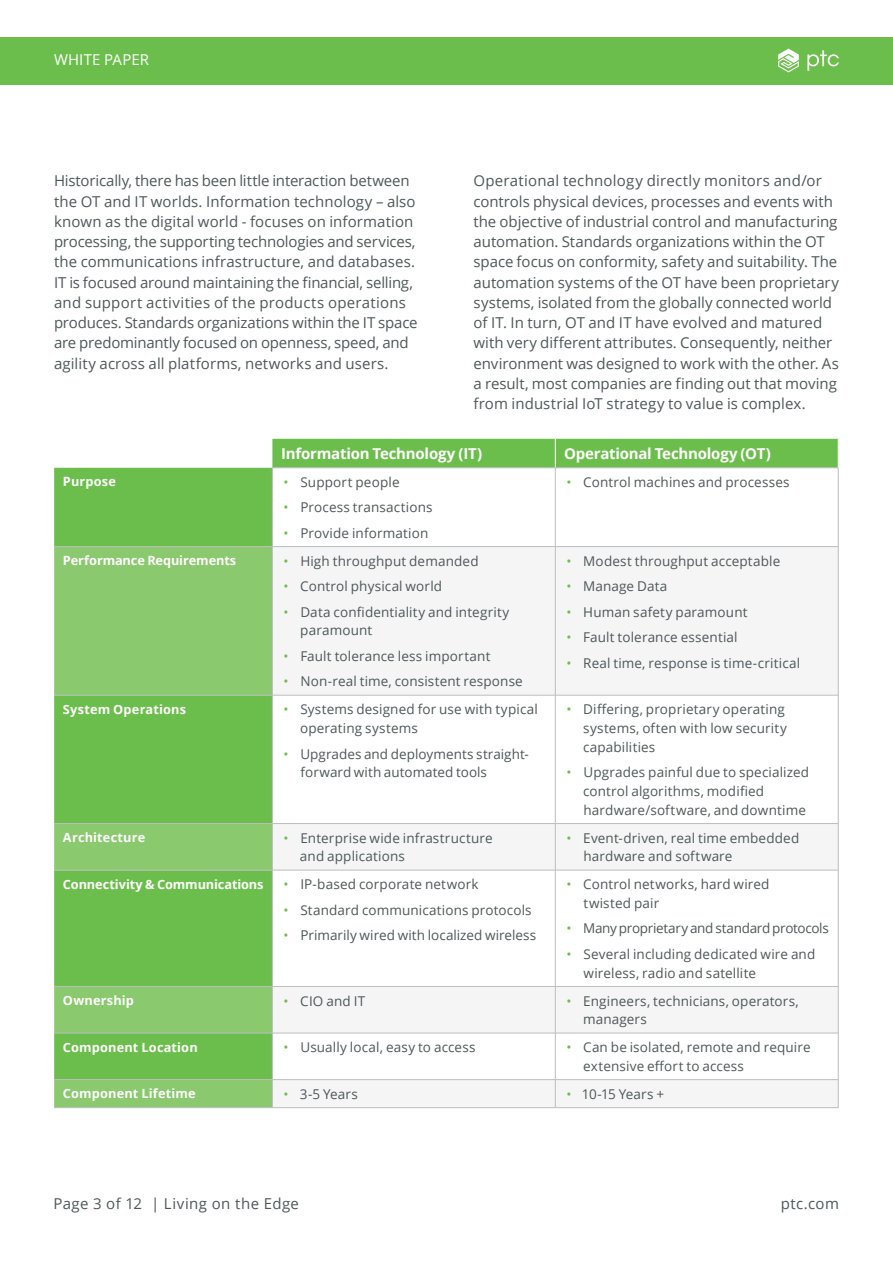
<style>
.page{position:relative;width:893px;height:1263px;background:#fff}
.page>*{position:absolute;margin:0;border:0;box-sizing:border-box;transform-origin:0 0}
._4__Text_Body{font:15px/20.2px "Open Sans";color:#4e5758}
._4__Text_Body-2{font:700 15px "Open Sans";letter-spacing:-.015em;color:#fff}
._4__Text_Body-3{font:15px "Open Sans";letter-spacing:.03em;color:#4e5758}
.t1{font:15px "Open Sans";letter-spacing:.01em;color:#fff}
.t2{font:13.5px/18.8px "Open Sans";letter-spacing:.01em;color:#4e5758}
.t3{font:13.5px "Open Sans";letter-spacing:-.025em;color:#4e5758}
.t4{font:13.5px "Open Sans";letter-spacing:-.015em;color:#4e5758}
.Table_list_1{font:700 12.75px "Open Sans";letter-spacing:.01em;color:#fff}
.Table_list_1-2{font:700 12.75px "Open Sans";letter-spacing:-.01em;color:#fff}
.s1{color:#6cbe4c}
</style>
<div class="page">
<div style="left:0;top:37px;width:893px;height:48px;background:#6cbe4c"></div>
<svg style="left:778px;top:49px;width:21px;height:23px"></svg>
<svg style="left:807px;top:50px;width:32px;height:21px"></svg>
<div style="left:54px;top:468px;width:218px;height:78px;background:#6cbe4c"></div>
<svg style="left:54px;top:547px;width:218px;height:560px;background:#7ac35c"></svg>
<svg style="left:273px;top:547px;width:565px;height:560px"></svg>
<div style="left:272px;top:439px;width:567px;height:29px;background:#6cbe4c"></div>
<hr style="left:272px;top:467px;width:283px;height:1px;background:#bcbdc0">
<hr style="left:555px;top:467px;width:283px;height:1px;background:#bcbdc0">
<hr style="left:54px;top:546px;width:218px;height:1px;background:#bcbdc0">
<hr style="left:272px;top:546px;width:283px;height:1px;background:#bcbdc0">
<hr style="left:555px;top:546px;width:283px;height:1px;background:#bcbdc0">
<hr style="left:54px;top:695px;width:218px;height:1px;background:#bcbdc0">
<hr style="left:272px;top:695px;width:283px;height:1px;background:#bcbdc0">
<hr style="left:555px;top:695px;width:283px;height:1px;background:#bcbdc0">
<hr style="left:54px;top:823px;width:218px;height:1px;background:#bcbdc0">
<hr style="left:272px;top:823px;width:283px;height:1px;background:#bcbdc0">
<hr style="left:555px;top:823px;width:283px;height:1px;background:#bcbdc0">
<hr style="left:54px;top:870px;width:218px;height:1px;background:#bcbdc0">
<hr style="left:272px;top:870px;width:283px;height:1px;background:#bcbdc0">
<hr style="left:555px;top:870px;width:283px;height:1px;background:#bcbdc0">
<hr style="left:54px;top:986px;width:218px;height:1px;background:#bcbdc0">
<hr style="left:272px;top:986px;width:283px;height:1px;background:#bcbdc0">
<hr style="left:555px;top:986px;width:283px;height:1px;background:#bcbdc0">
<hr style="left:54px;top:1033px;width:218px;height:1px;background:#bcbdc0">
<hr style="left:272px;top:1033px;width:283px;height:1px;background:#bcbdc0">
<hr style="left:555px;top:1033px;width:283px;height:1px;background:#bcbdc0">
<hr style="left:54px;top:1079px;width:218px;height:1px;background:#bcbdc0">
<hr style="left:272px;top:1079px;width:283px;height:1px;background:#bcbdc0">
<hr style="left:555px;top:1079px;width:283px;height:1px;background:#bcbdc0">
<hr style="left:54px;top:1107px;width:218px;height:1px;background:#bcbdc0">
<hr style="left:272px;top:1107px;width:283px;height:1px;background:#bcbdc0">
<hr style="left:555px;top:1107px;width:283px;height:1px;background:#bcbdc0">
<hr style="left:272px;top:468px;width:1px;height:78px;background:#bcbdc0">
<hr style="left:555px;top:468px;width:1px;height:78px;background:#bcbdc0">
<hr style="left:838px;top:468px;width:1px;height:79px;background:#bcbdc0">
<hr style="left:272px;top:547px;width:1px;height:148px;background:#bcbdc0">
<hr style="left:555px;top:547px;width:1px;height:148px;background:#bcbdc0">
<hr style="left:838px;top:547px;width:1px;height:148px;background:#bcbdc0">
<hr style="left:272px;top:695px;width:1px;height:128px;background:#bcbdc0">
<hr style="left:555px;top:695px;width:1px;height:128px;background:#bcbdc0">
<hr style="left:838px;top:695px;width:1px;height:128px;background:#bcbdc0">
<hr style="left:272px;top:824px;width:1px;height:46px;background:#bcbdc0">
<hr style="left:555px;top:824px;width:1px;height:46px;background:#bcbdc0">
<hr style="left:838px;top:823px;width:1px;height:47px;background:#bcbdc0">
<hr style="left:272px;top:870px;width:1px;height:116px;background:#bcbdc0">
<hr style="left:555px;top:870px;width:1px;height:116px;background:#bcbdc0">
<hr style="left:838px;top:870px;width:1px;height:116px;background:#bcbdc0">
<hr style="left:272px;top:986px;width:1px;height:47px;background:#bcbdc0">
<hr style="left:555px;top:986px;width:1px;height:47px;background:#bcbdc0">
<hr style="left:838px;top:986px;width:1px;height:47px;background:#bcbdc0">
<hr style="left:272px;top:1033px;width:1px;height:46px;background:#bcbdc0">
<hr style="left:555px;top:1033px;width:1px;height:46px;background:#bcbdc0">
<hr style="left:838px;top:1033px;width:1px;height:46px;background:#bcbdc0">
<svg style="left:272px;top:1080px;width:1px;height:27px"></svg>
<svg style="left:555px;top:1080px;width:1px;height:27px"></svg>
<svg style="left:838px;top:1079px;width:1px;height:28px"></svg>
<p class="t1" style="left:54px;top:50px;width:96px">WHITE PAPER</p>
<p class="_4__Text_Body" style="left:54px;top:170px;width:365px">Historically, there has been little interaction between the OT and IT worlds. Information technology – also known as the digital world - focuses on information processing, the supporting technologies and services, the communications infrastructure, and databases.<br>IT is focused around maintaining the financial, selling, and support activities of the products operations produces. Standards organizations within the IT space are predominantly focused on openness, speed, and agility across all platforms, networks and users.</p>
<p class="_4__Text_Body" style="left:473px;top:170px;width:367px">Operational technology directly monitors and/or controls physical devices, processes and events with the objective of industrial control and manufacturing automation. Standards organizations within the OT space focus on conformity, safety and suitability. The automation systems of the OT have been proprietary systems, isolated from the globally connected world of IT. In turn, OT and IT have evolved and matured with very different attributes. Consequently, neither environment was designed to work with the other. As a result, most companies are finding out that moving from industrial IoT strategy to value is complex.</p>
<p class="_4__Text_Body-2" style="left:281px;top:443px;width:203px">Information Technology (IT)</p>
<p class="_4__Text_Body-2" style="left:564px;top:443px;width:208px">Operational Technology (OT)</p>
<p class="Table_list_1" style="left:63px;top:473px;width:55px">Purpose</p>
<p class="t2" style="left:283px;top:472px;width:118px"><span class="s1">•</span> Support people</p>
<p class="t2" style="left:283px;top:498px;width:151px"><span class="s1">•</span> Process transactions</p>
<p class="t2" style="left:283px;top:523px;width:146px"><span class="s1">•</span> Provide information</p>
<p class="t2" style="left:566px;top:472px;width:225px"><span class="s1">•</span> Control machines and processes</p>
<p class="Table_list_1-2" style="left:63px;top:551px;width:175px">Performance Requirements</p>
<p class="t2" style="left:283px;top:551px;width:197px"><span class="s1">•</span> High throughput demanded</p>
<p class="t2" style="left:283px;top:576px;width:160px"><span class="s1">•</span> Control physical world</p>
<p class="t2" style="left:300px;top:602px;width:211px;text-indent:-17px"><span class="s1">•</span> Data confidentiality and integrity paramount</p>
<p class="t2" style="left:283px;top:646px;width:208px"><span class="s1">•</span> Fault tolerance less important</p>
<p class="t2" style="left:283px;top:672px;width:241px"><span class="s1">•</span> Non-real time, consistent response</p>
<p class="Table_list_1" style="left:63px;top:700px;width:125px">System Operations</p>
<p class="t2" style="left:300px;top:700px;width:239px;text-indent:-17px"><span class="s1">•</span> Systems designed for use with typical operating systems</p>
<p class="t2" style="left:301px;top:744px;width:230px;text-indent:-17px"><span class="s1">•</span> Upgrades and deployments straight&shy;forward with automated tools</p>
<p class="t2" style="left:566px;top:551px;width:215px"><span class="s1">•</span> Modest throughput acceptable</p>
<p class="t2" style="left:566px;top:576px;width:103px"><span class="s1">•</span> Manage Data</p>
<p class="t2" style="left:566px;top:602px;width:183px"><span class="s1">•</span> Human safety paramount</p>
<p class="t2" style="left:566px;top:627px;width:173px"><span class="s1">•</span> Fault tolerance essential</p>
<p class="t2" style="left:566px;top:653px;width:235px"><span class="s1">•</span> Real time, response is time-critical</p>
<p class="t2" style="left:583px;top:700px;width:205px;text-indent:-17px"><span class="s1">•</span> Differing, proprietary operating systems, often with low security capabilities</p>
<p class="t2" style="left:583px;top:763px;width:228px;text-indent:-17px"><span class="s1">•</span> Upgrades painful due to specialized control algorithms, modified hardware/software, and downtime</p>
<p class="Table_list_1" style="left:63px;top:828px;width:84px">Architecture</p>
<p class="t2" style="left:300px;top:828px;width:194px;text-indent:-16px"><span class="s1">•</span> Enterprise wide infrastructure and applications</p>
<p class="t2" style="left:583px;top:828px;width:217px;text-indent:-17px"><span class="s1">•</span> Event-driven, real time embedded hardware and software</p>
<p class="Table_list_1-2" style="left:63px;top:875px;width:202px">Connectivity &amp; Communications</p>
<p class="t2" style="left:283px;top:874px;width:197px"><span class="s1">•</span> IP-based corporate network</p>
<p class="t2" style="left:283px;top:900px;width:250px"><span class="s1">•</span> Standard communications protocols</p>
<p class="t2" style="left:283px;top:925px;width:254px"><span class="s1">•</span> Primarily wired with localized wireless</p>
<p class="t2" style="left:584px;top:874px;width:187px;text-indent:-17px"><span class="s1">•</span> Control networks, hard wired twisted pair</p>
<p class="t3" style="left:566px;top:919px;width:264px"><span class="s1">•</span> Many proprietary and standard protocols</p>
<p class="t2" style="left:584px;top:944px;width:233px;text-indent:-17px"><span class="s1">•</span> Several including dedicated wire and wireless, radio and satellite</p>
<p class="Table_list_1" style="left:63px;top:991px;width:72px">Ownership</p>
<p class="t2" style="left:283px;top:991px;width:83px"><span class="s1">•</span> CIO and IT</p>
<p class="t2" style="left:583px;top:991px;width:217px;text-indent:-17px"><span class="s1">•</span> Engineers, technicians, operators, managers</p>
<p class="Table_list_1" style="left:63px;top:1038px;width:136px">Component Location</p>
<p class="t2" style="left:283px;top:1037px;width:194px"><span class="s1">•</span> Usually local, easy to access</p>
<p class="t2" style="left:583px;top:1037px;width:229px;text-indent:-17px"><span class="s1">•</span> Can be isolated, remote and require extensive effort to access</p>
<p class="Table_list_1" style="left:63px;top:1084px;width:134px">Component Lifetime</p>
<p class="t2" style="left:283px;top:1084px;width:76px"><span class="s1">•</span> 3-5 Years</p>
<p class="t4" style="left:566px;top:1084px;width:99px"><span class="s1">•</span> 10-15 Years +</p>
<p class="_4__Text_Body-3" style="left:53px;top:1193px;width:247px">Page 3 of 12 | Living on the Edge</p>
<p class="_4__Text_Body" style="left:781px;top:1193px;width:60px">ptc.com</p>
</div>
